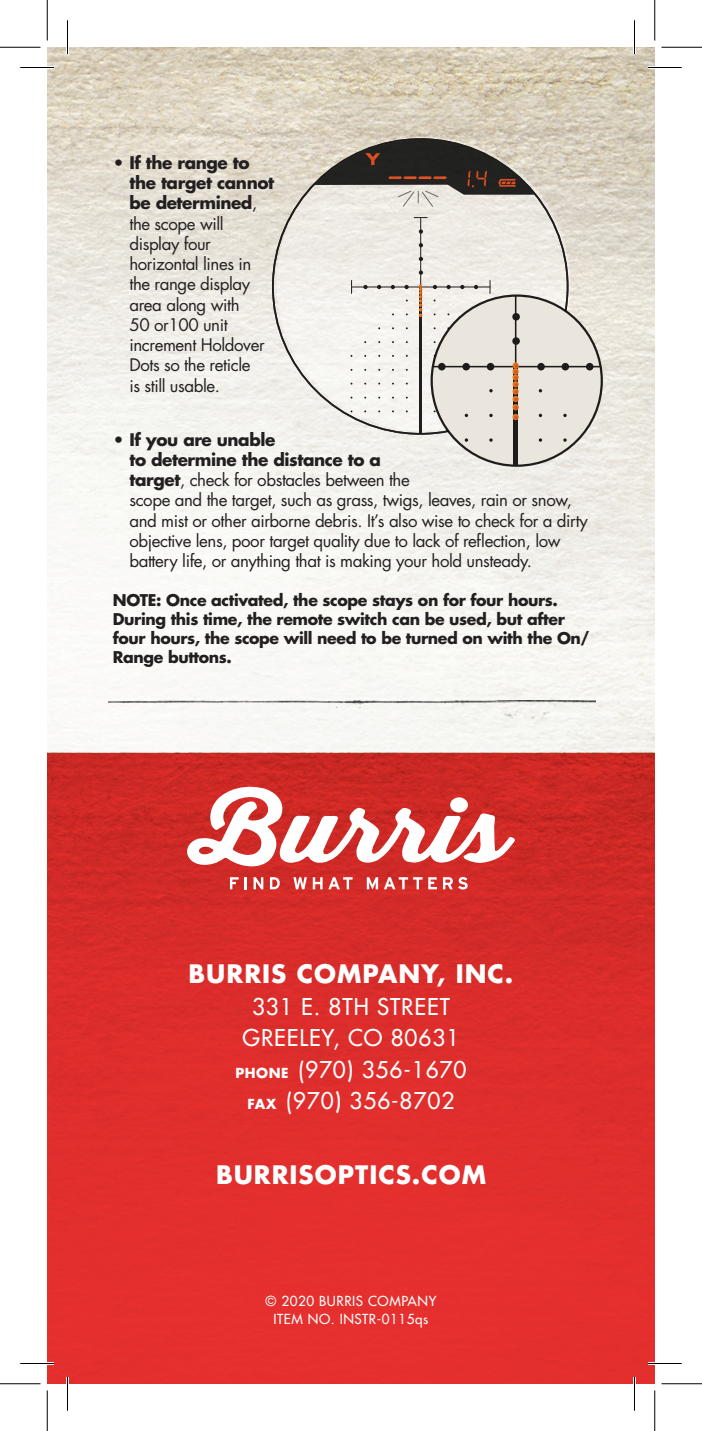
<style>
.page{position:relative;width:702px;height:1431px;background:#fff}
.page>*{position:absolute;margin:0;border:0;box-sizing:border-box;transform-origin:0 0}
.t1{font:700 24.75px "Futura";letter-spacing:.04em;color:#fff}
.t2{font:22.5px/31.5px "Futura";letter-spacing:.04em;color:#fff;text-align:center}
.t3{font:16.88px/20.2px "Futura";letter-spacing:-.025em;color:#231f20}
.t4{font:700 15.75px/18.9px "Futura";letter-spacing:-.025em;color:#231f20}
.t5{font:13.5px/18px "Futura";letter-spacing:.04em;color:#fff;text-align:center}
.s1{font-weight:700}
.s2{font-weight:700;font-size:13.5px}
.s3{font-style:inherit}
</style>
<div class="page">
<img style="left:47px;top:47px;width:608px;height:706px">
<img style="left:47px;top:753px;width:608px;height:631px">
<svg style="left:271px;top:137px;width:298px;height:299px"></svg>
<svg style="left:313px;top:133px;width:222px;height:74px;background:#8b847c"></svg>
<svg style="left:419px;top:285px;width:3px;height:32px"></svg>
<svg style="left:230px;top:877px;width:17px;height:12px"></svg>
<svg style="left:254px;top:877px;width:9px;height:12px"></svg>
<svg style="left:270px;top:877px;width:10px;height:12px"></svg>
<svg style="left:293px;top:877px;width:14px;height:12px"></svg>
<svg style="left:313px;top:877px;width:40px;height:12px"></svg>
<svg style="left:367px;top:877px;width:11px;height:13px"></svg>
<svg style="left:384px;top:877px;width:38px;height:12px"></svg>
<svg style="left:428px;top:877px;width:9px;height:12px"></svg>
<svg style="left:443px;top:877px;width:25px;height:13px"></svg>
<svg style="left:186px;top:782px;width:330px;height:87px"></svg>
<div style="left:450px;top:797px;width:18px;height:16px;background:#fff;border-radius:50%"></div>
<svg style="left:432px;top:280px;width:170px;height:186px;background:#dcd7cf"></svg>
<img style="left:108px;top:701px;width:487px;height:17px">
<hr style="left:20px;top:66px;width:34px;height:3px;background:#fff">
<hr style="left:648px;top:66px;width:34px;height:3px;background:#fff">
<hr style="left:20px;top:1362px;width:34px;height:3px;background:#fff">
<hr style="left:648px;top:1362px;width:34px;height:3px;background:#fff">
<hr style="left:66px;top:20px;width:3px;height:34px;background:#fff">
<hr style="left:66px;top:1377px;width:3px;height:34px;background:#fff">
<hr style="left:633px;top:20px;width:3px;height:34px;background:#fff">
<hr style="left:633px;top:1377px;width:3px;height:34px;background:#fff">
<hr style="left:20px;top:67px;width:34px;height:1px;background:#000">
<hr style="left:648px;top:67px;width:34px;height:1px;background:#000">
<hr style="left:20px;top:1363px;width:34px;height:1px;background:#000">
<hr style="left:648px;top:1363px;width:34px;height:1px;background:#000">
<hr style="left:67px;top:20px;width:1px;height:34px;background:#000">
<hr style="left:67px;top:1377px;width:1px;height:34px;background:#000">
<hr style="left:634px;top:20px;width:1px;height:34px;background:#000">
<hr style="left:634px;top:1377px;width:1px;height:34px;background:#000">
<hr style="left:0;top:47px;width:40px;height:1px;background:#000">
<hr style="left:662px;top:47px;width:40px;height:1px;background:#000">
<hr style="left:0;top:1383px;width:40px;height:1px;background:#000">
<hr style="left:662px;top:1383px;width:40px;height:1px;background:#000">
<hr style="left:47px;top:0;width:1px;height:40px;background:#000">
<hr style="left:47px;top:1390px;width:1px;height:41px;background:#000">
<hr style="left:654px;top:0;width:1px;height:40px;background:#000">
<hr style="left:654px;top:1390px;width:1px;height:41px;background:#000">
<p class="t3" style="left:129px;top:152px;width:146px;text-indent:-17px"><span class="s1">• If the range to the target cannot be determined</span>, the scope will display four horizontal lines in the range display area along with<br>50 or100 unit increment Holdover<br>Dots so the reticle<br>is still usable.</p>
<p class="t3" style="left:129px;top:429px;width:460px;text-indent:-17px"><span class="s1">• If you are unable<br>to determine the distance to a<br>target</span>, check for obstacles between the<br>scope and the target, such as grass, twigs, leaves, rain or snow, and mist or other airborne debris. It’s also wise to check for a dirty objective lens, poor target quality due to lack of reflection, low battery life, or anything that is making your hold unsteady.</p>
<p class="t4" style="left:113px;top:590px;width:478px">NOTE: Once activated, the scope stays on for four hours.<br>During this time, the remote switch can be used, but after four hours, the scope will need to be turned on with the On/ Range buttons.</p>
<h1 class="t1" style="left:189px;top:957px;width:326px">BURRIS COMPANY, INC.</h1>
<h2 class="t2" style="left:235px;top:991px;width:233px">331 E. 8TH STREET<br>GREELEY, CO 80631<br><span class="s2">PHONE</span> <span class="s3">(</span>970) 356-1670<br><span class="s2">FAX</span> <span class="s3">(</span>970) 356-8702</h2>
<h1 class="t1" style="left:216px;top:1158px;width:271px">BURRISOPTICS.COM</h1>
<p class="t5" style="left:266px;top:1292px;width:172px">© 2020 BURRIS COMPANY<br>ITEM NO. INSTR-0115qs</p>
</div>
